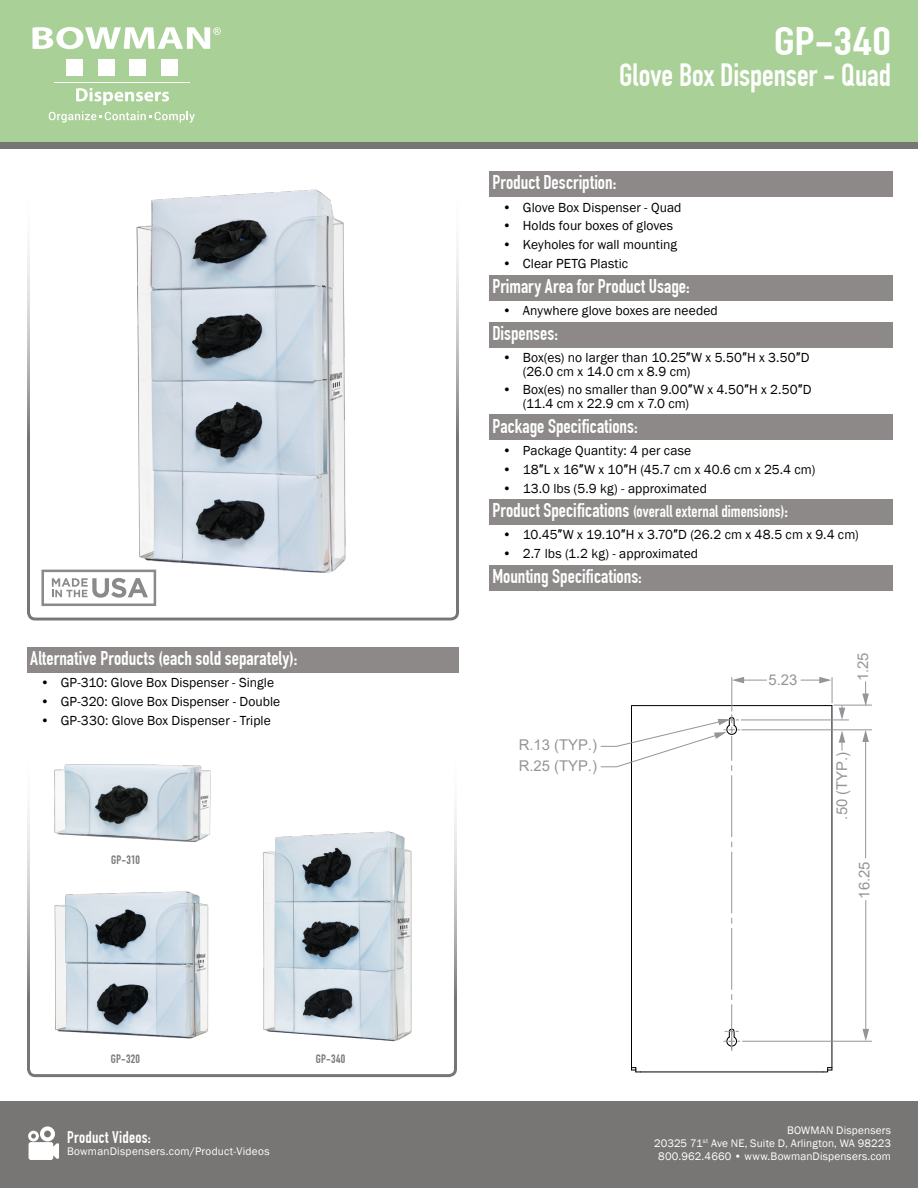
<style>
.page{position:relative;width:918px;height:1188px;background:#fff}
.page>*{position:absolute;margin:0;border:0;box-sizing:border-box;transform-origin:0 0}
.t1{font:700 39px "DIN Condensed";color:#fff;scale:1.28 1}
.t2{font:700 31.5px "DIN Condensed";letter-spacing:-.005em;color:#fff}
.t3{font:700 19.5px "DIN Condensed";color:#fff}
.t4{font:700 16.5px "DIN Condensed";letter-spacing:.005em;color:#fff}
.t5{font:14.85px/20.4px "Arial";color:#939598}
.t6{font:13.5px/13.5px "Franklin Gothic";letter-spacing:.005em;color:#000}
.t7{font:12px "DIN Engschrift";letter-spacing:.015em;color:#777575}
.t8{font:11.25px/12.8px "Franklin Gothic";letter-spacing:.015em;color:#fff;text-align:right}
.s1{font-family:"Arial"}
.s2{font-size:19.5px}
</style>
<div class="page">
<div style="left:0;top:1101px;width:918px;height:87px;background:#787675"></div>
<div style="left:0;top:0;width:918px;height:148px;background:#787675"></div>
<div style="left:0;top:0;width:918px;height:142px;background:#a9d097"></div>
<div style="left:27px;top:738px;width:430px;height:339px;border:3px solid #777575;border-radius:7px"></div>
<div style="left:27px;top:176px;width:432px;height:445px;border:3px solid #777575;border-radius:7px"></div>
<img style="left:113px;top:176px;width:260px;height:430px">
<svg style="left:32px;top:27px;width:189px;height:22px"></svg>
<div style="left:66px;top:60px;width:17px;height:16px;background:#fff"></div>
<div style="left:98px;top:60px;width:17px;height:16px;background:#fff"></div>
<div style="left:129px;top:60px;width:17px;height:16px;background:#fff"></div>
<div style="left:161px;top:60px;width:17px;height:16px;background:#fff"></div>
<hr style="left:54px;top:82px;width:136px;height:1px;background:#fff">
<svg style="left:76px;top:88px;width:93px;height:17px"></svg>
<svg style="left:49px;top:111px;width:146px;height:12px"></svg>
<svg style="left:28px;top:1126px;width:31px;height:34px"></svg>
<div style="left:489px;top:171px;width:403px;height:26px;background:#8d8989"></div>
<div style="left:489px;top:275px;width:403px;height:26px;background:#8d8989"></div>
<div style="left:489px;top:322px;width:403px;height:26px;background:#8d8989"></div>
<div style="left:489px;top:414px;width:403px;height:26px;background:#8d8989"></div>
<div style="left:489px;top:499px;width:403px;height:26px;background:#8d8989"></div>
<div style="left:489px;top:565px;width:403px;height:26px;background:#8d8989"></div>
<div style="left:27px;top:647px;width:432px;height:26px;background:#8d8989"></div>
<svg style="left:41px;top:570px;width:115px;height:36px"></svg>
<hr style="left:832px;top:706px;width:1px;height:364px;background:#000">
<hr style="left:641px;top:1072px;width:182px;height:1px;background:#000">
<svg style="left:822px;top:1067px;width:10px;height:5px"></svg>
<hr style="left:638px;top:705px;width:187px;height:1px;background:#000">
<hr style="left:865px;top:740px;width:1px;height:118px;background:#939598">
<svg style="left:862px;top:731px;width:7px;height:11px"></svg>
<hr style="left:865px;top:900px;width:1px;height:131px;background:#939598">
<svg style="left:862px;top:1029px;width:7px;height:12px"></svg>
<svg style="left:839px;top:731px;width:6px;height:19px"></svg>
<svg style="left:839px;top:706px;width:6px;height:14px"></svg>
<svg style="left:733px;top:677px;width:34px;height:6px"></svg>
<hr style="left:732px;top:677px;width:1px;height:34px;background:#939598">
<svg style="left:801px;top:677px;width:32px;height:29px"></svg>
<hr style="left:742px;top:730px;width:130px;height:1px;background:#939598">
<hr style="left:834px;top:705px;width:38px;height:1px;background:#939598">
<svg style="left:862px;top:682px;width:7px;height:24px"></svg>
<hr style="left:743px;top:1041px;width:129px;height:1px;background:#939598">
<hr style="left:741px;top:720px;width:108px;height:1px;background:#939598">
<svg style="left:600px;top:705px;width:140px;height:368px"></svg>
<img style="left:54px;top:764px;width:157px;height:79px">
<img style="left:54px;top:891px;width:155px;height:148px">
<img style="left:263px;top:831px;width:149px;height:211px">
<h3 class="t3" style="left:30px;top:647px;width:269px">Alternative Products (each sold separately):</h3>
<p class="t6" style="left:40px;top:676px;width:235px">• GP-310: Glove Box Dispenser - Single</p>
<p class="t6" style="left:40px;top:695px;width:241px">• GP-320: Glove Box Dispenser - Double</p>
<p class="t6" style="left:40px;top:714px;width:232px">• GP-330: Glove Box Dispenser - Triple</p>
<p class="t7" style="left:111px;top:852px;width:30px">GP-310</p>
<p class="t7" style="left:111px;top:1051px;width:31px">GP-320</p>
<p class="t7" style="left:316px;top:1051px;width:31px">GP-340</p>
<p class="t4" style="left:67px;top:1127px;width:85px">Product Videos:</p>
<p class="t8" style="left:67px;top:1145px;width:204px">BowmanDispensers.com/Product-Videos</p>
<h1 class="t1" style="left:774px;top:18px;width:93px">GP-340</h1>
<h2 class="t2" style="left:619px;top:57px;width:273px">Glove Box Dispenser - Quad</h2>
<h3 class="t3" style="left:492px;top:171px;width:125px">Product Description:</h3>
<p class="t6" style="left:503px;top:201px;width:180px">• Glove Box Dispenser - Quad</p>
<p class="t6" style="left:503px;top:219px;width:172px">• Holds four boxes of gloves</p>
<p class="t6" style="left:503px;top:238px;width:176px">• Keyholes for wall mounting</p>
<p class="t6" style="left:503px;top:257px;width:127px">• Clear PETG Plastic</p>
<h3 class="t3" style="left:492px;top:275px;width:199px">Primary Area for Product Usage:</h3>
<p class="t6" style="left:503px;top:304px;width:217px">• Anywhere glove boxes are needed</p>
<h3 class="t3" style="left:492px;top:322px;width:67px">Dispenses:</h3>
<p class="t6" style="left:523px;top:351px;width:288px;text-indent:-20px">• Box(es) no larger than 10.25<span class="s1">″</span>W x 5.50<span class="s1">″</span>H x 3.50<span class="s1">″</span>D (26.0 cm x 14.0 cm x 8.9 cm)</p>
<p class="t6" style="left:523px;top:383px;width:290px;text-indent:-20px">• Box(es) no smaller than 9.00<span class="s1">″</span>W x 4.50<span class="s1">″</span>H x 2.50<span class="s1">″</span>D (11.4 cm x 22.9 cm x 7.0 cm)</p>
<h3 class="t3" style="left:492px;top:414px;width:147px">Package Specifications:</h3>
<p class="t6" style="left:503px;top:444px;width:190px">• Package Quantity: 4 per case</p>
<p class="t6" style="left:503px;top:463px;width:314px">• 18<span class="s1">″</span>L x 16<span class="s1">″</span>W x 10<span class="s1">″</span>H (45.7 cm x 40.6 cm x 25.4 cm)</p>
<p class="t6" style="left:503px;top:482px;width:206px">• 13.0 lbs (5.9 kg) - approximated</p>
<p class="t4" style="left:492px;top:502px;width:297px"><span class="s2">Product Specifications</span> (overall external dimensions)<span class="s2">:</span></p>
<p class="t6" style="left:503px;top:529px;width:358px">• 10.45<span class="s1">″</span>W x 19.10<span class="s1">″</span>H x 3.70<span class="s1">″</span>D (26.2 cm x 48.5 cm x 9.4 cm)</p>
<p class="t6" style="left:503px;top:547px;width:197px">• 2.7 lbs (1.2 kg) - approximated</p>
<h3 class="t3" style="left:492px;top:565px;width:151px">Mounting Specifications:</h3>
<p class="t5" style="left:519px;top:735px;width:80px">R.13 (TYP.)<br>R.25 (TYP.)</p>
<p class="t5" style="left:769px;top:670px;width:30px">5.23</p>
<p class="t5" style="left:853px;top:681px;width:30px;rotate:-90deg">1.25</p>
<p class="t5" style="left:831px;top:820px;width:69px;rotate:-90deg">.50 (TYP.)</p>
<p class="t5" style="left:854px;top:899px;width:39px;rotate:-90deg">16.25</p>
<p class="t8" style="left:654px;top:1125px;width:238px">BOWMAN Dispensers<br>20325 71<sup>st</sup> Ave NE, Suite D, Arlington, WA 98223<br>800.962.4660 • www.BowmanDispensers.com</p>
</div>
